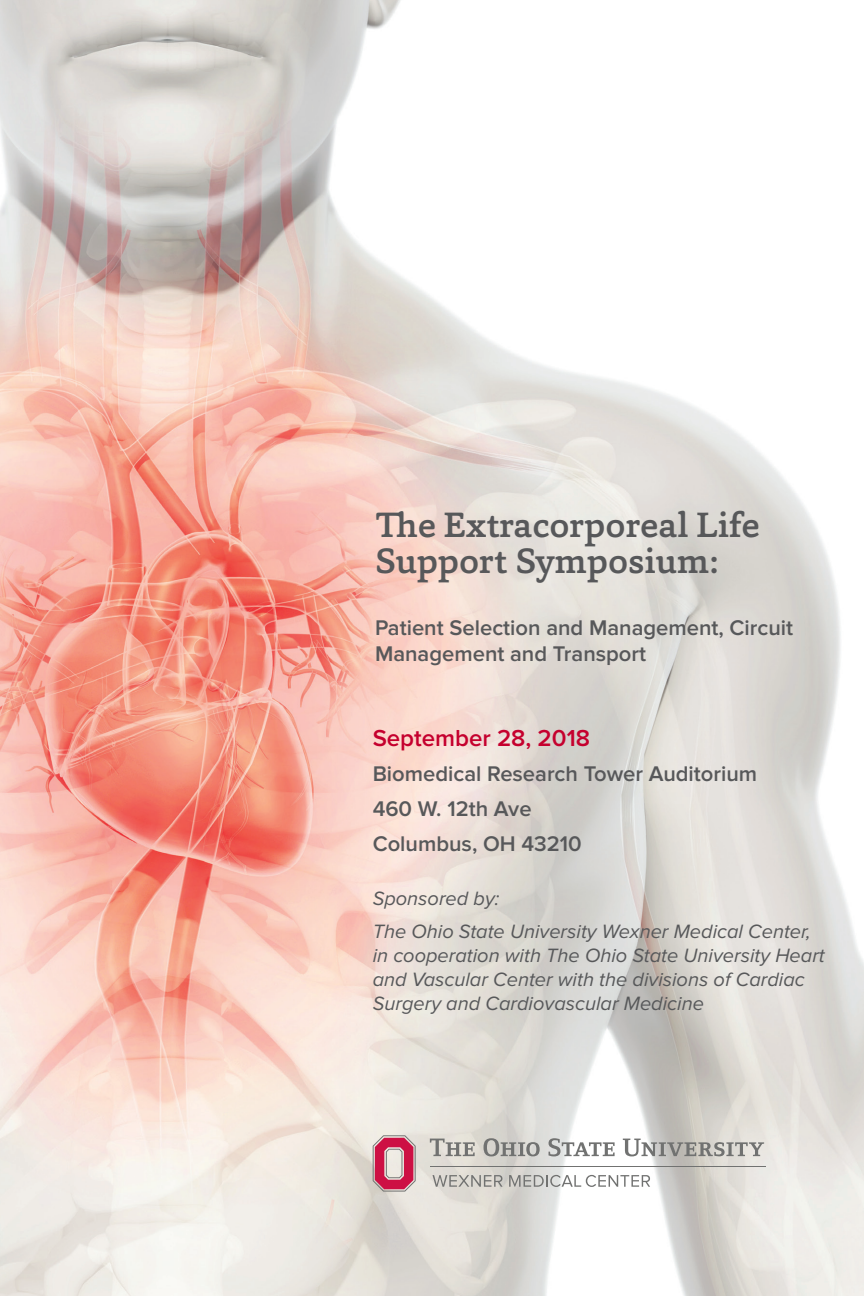
<style>
.page{position:relative;width:864px;height:1296px;background:#fff}
.page>*{position:absolute;margin:0;border:0;box-sizing:border-box;transform-origin:0 0}
.t1{font:500 36px/36px "Capita";color:#57585a}
.t2{font:600 24px "Proxima Nova";color:#c5002e}
.t3{font:600 22px/26px "Proxima Nova";color:#57585a}
.t4{font:italic 20px/24px "Proxima Nova";color:#57585a}
</style>
<div class="page">
<img style="left:0;top:0;width:864px;height:1296px">
<svg style="left:433px;top:1175px;width:70px;height:12px"></svg>
<svg style="left:509px;top:1175px;width:141px;height:12px"></svg>
<svg style="left:373px;top:1135px;width:43px;height:57px;background:#cf7187"></svg>
<hr style="left:430px;top:1166px;width:335px;height:1px;background:#717271">
<svg style="left:430px;top:1139px;width:45px;height:17px"></svg>
<svg style="left:484px;top:1138px;width:56px;height:18px"></svg>
<svg style="left:549px;top:1138px;width:66px;height:18px"></svg>
<svg style="left:623px;top:1139px;width:141px;height:17px;background:#b7b6b3"></svg>
<p class="t1" style="left:375px;top:506px;width:386px">The Extracorporeal Life<br>Support Symposium:</p>
<p class="t3" style="left:375px;top:615px;width:420px">Patient Selection and Management, Circuit<br>Management and Transport</p>
<p class="t2" style="left:373px;top:725px;width:219px">September 28, 2018</p>
<p class="t3" style="left:373px;top:762px;width:386px">Biomedical Research Tower Auditorium</p>
<p class="t3" style="left:373px;top:797px;width:160px">460 W. 12th Ave</p>
<p class="t3" style="left:373px;top:832px;width:211px">Columbus, OH 43210</p>
<p class="t4" style="left:373px;top:887px;width:128px">Sponsored by:</p>
<p class="t4" style="left:373px;top:920px;width:454px">The Ohio State University Wexner Medical Center, in cooperation with The Ohio State University Heart and Vascular Center with the divisions of Cardiac Surgery and Cardiovascular Medicine</p>
</div>
